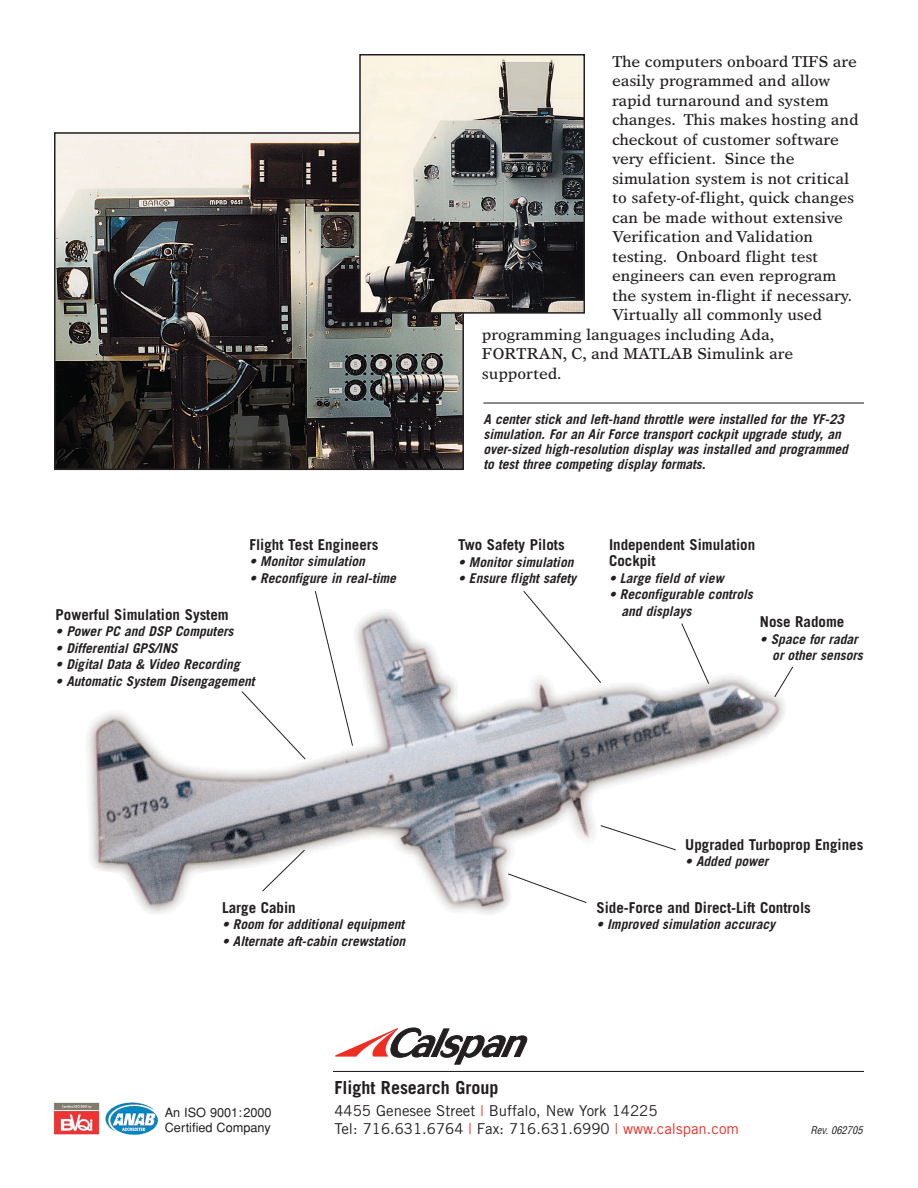
<style>
.page{position:relative;width:918px;height:1188px;background:#fff}
.page>*{position:absolute;margin:0;border:0;box-sizing:border-box;transform-origin:0 0}
.t1{font:700 18px "Trade Gothic";color:#231f20}
.t2{font:15.75px "Times Europa";letter-spacing:-.005em;color:#231f20}
.t3{font:700 15px/16.5px "Trade Gothic";color:#231f20}
.t4{font:15px/18px "Trade Gothic";color:#231f20}
.t5{font:italic 700 13.5px/15px "Trade Gothic";color:#231f20}
.t6{font:12.75px/15px "Helvetica";color:#231f20}
.t7{font:italic condensed 10.5px "Helvetica";color:#231f20}
.s1{color:#ee2e22}
</style>
<div class="page">
<hr style="left:483px;top:402px;width:381px;height:2px;background:#231f20">
<hr style="left:333px;top:1071px;width:531px;height:1px;background:#231f20">
<svg style="left:335px;top:1027px;width:192px;height:38px"></svg>
<img style="left:57px;top:135px;width:404px;height:332px">
<div style="left:54px;top:132px;width:410px;height:338px;border:2px solid #231f20"></div>
<img style="left:362px;top:57px;width:220px;height:254px">
<div style="left:359px;top:54px;width:226px;height:260px;border:2px solid #231f20"></div>
<img style="left:87px;top:611px;width:698px;height:303px">
<svg style="left:681px;top:623px;width:29px;height:62px"></svg>
<svg style="left:314px;top:591px;width:39px;height:156px"></svg>
<svg style="left:523px;top:591px;width:79px;height:93px"></svg>
<svg style="left:261px;top:849px;width:45px;height:43px"></svg>
<svg style="left:774px;top:666px;width:19px;height:32px"></svg>
<svg style="left:507px;top:873px;width:80px;height:31px"></svg>
<svg style="left:600px;top:825px;width:77px;height:26px"></svg>
<svg style="left:241px;top:691px;width:65px;height:69px"></svg>
<img style="left:105px;top:1103px;width:52px;height:32px">
<img style="left:53px;top:1102px;width:47px;height:33px">
<p class="t3" style="left:249px;top:538px;width:131px">Flight Test Engineers</p>
<p class="t5" style="left:249px;top:555px;width:117px">• Monitor simulation</p>
<p class="t5" style="left:249px;top:572px;width:148px">• Reconfigure in real-time</p>
<p class="t3" style="left:56px;top:607px;width:175px">Powerful Simulation System</p>
<p class="t5" style="left:56px;top:625px;width:180px">• Power PC and DSP Computers</p>
<p class="t5" style="left:56px;top:642px;width:124px">• Differential GPS/INS</p>
<p class="t5" style="left:56px;top:658px;width:186px">• Digital Data &amp; Video Recording</p>
<p class="t5" style="left:56px;top:675px;width:201px">• Automatic System Disengagement</p>
<p class="t2" style="left:612px;top:55px;width:246px">The computers onboard TIFS are</p>
<p class="t2" style="left:612px;top:75px;width:220px">easily programmed and allow</p>
<p class="t2" style="left:612px;top:94px;width:218px">rapid turnaround and system</p>
<p class="t2" style="left:612px;top:114px;width:248px">changes. This makes hosting and</p>
<p class="t2" style="left:612px;top:133px;width:228px">checkout of customer software</p>
<p class="t2" style="left:612px;top:153px;width:184px">very efficient. Since the</p>
<p class="t2" style="left:612px;top:172px;width:239px">simulation system is not critical</p>
<p class="t2" style="left:612px;top:192px;width:244px">to safety-of-flight, quick changes</p>
<p class="t2" style="left:612px;top:211px;width:232px">can be made without extensive</p>
<p class="t2" style="left:612px;top:231px;width:203px">Verification and Validation</p>
<p class="t2" style="left:612px;top:250px;width:208px">testing. Onboard flight test</p>
<p class="t2" style="left:612px;top:270px;width:226px">engineers can even reprogram</p>
<p class="t2" style="left:612px;top:289px;width:242px">the system in-flight if necessary.</p>
<p class="t2" style="left:612px;top:309px;width:212px">Virtually all commonly used</p>
<p class="t2" style="left:482px;top:328px;width:294px">programming languages including Ada,</p>
<p class="t2" style="left:482px;top:348px;width:313px">FORTRAN, C, and MATLAB Simulink are</p>
<p class="t2" style="left:482px;top:367px;width:81px">supported.</p>
<p class="t5" style="left:483px;top:413px;width:366px">A center stick and left-hand throttle were installed for the YF-23 simulation. For an Air Force transport cockpit upgrade study, an over-sized high-resolution display was installed and programmed to test three competing display formats.</p>
<p class="t3" style="left:458px;top:538px;width:108px">Two Safety Pilots</p>
<p class="t5" style="left:458px;top:556px;width:117px">• Monitor simulation</p>
<p class="t5" style="left:458px;top:572px;width:120px">• Ensure flight safety</p>
<p class="t3" style="left:609px;top:538px;width:148px">Independent Simulation<br>Cockpit</p>
<p class="t5" style="left:609px;top:572px;width:116px">• Large field of view</p>
<p class="t5" style="left:621px;top:587px;width:133px;line-height:16.5px;text-indent:-12px">• Reconfigurable controls and displays</p>
<p class="t3" style="left:760px;top:615px;width:86px">Nose Radome</p>
<p class="t5" style="left:772px;top:632px;width:92px;line-height:16.5px;text-indent:-12px">• Space for radar or other sensors</p>
<p class="t3" style="left:222px;top:900px;width:75px">Large Cabin</p>
<p class="t5" style="left:222px;top:918px;width:184px">• Room for additional equipment</p>
<p class="t5" style="left:222px;top:934px;width:185px">• Alternate aft-cabin crewstation</p>
<p class="t3" style="left:685px;top:838px;width:180px">Upgraded Turboprop Engines</p>
<p class="t5" style="left:685px;top:855px;width:85px">• Added power</p>
<p class="t3" style="left:596px;top:901px;width:216px">Side-Force and Direct-Lift Controls</p>
<p class="t5" style="left:596px;top:918px;width:180px">• Improved simulation accuracy</p>
<p class="t6" style="left:165px;top:1107px;width:109px">An ISO 9001:2000<br>Certified Company</p>
<h1 class="t1" style="left:334px;top:1081px;width:165px">Flight Research Group</h1>
<p class="t4" style="left:334px;top:1103px;width:406px">4455 Genesee Street <span class="s1">|</span> Buffalo, New York 14225<br>Tel: 716.631.6764 <span class="s1">|</span> Fax: 716.631.6990 <span class="s1">| www.calspan.com</span></p>
<p class="t7" style="left:810px;top:1126px;width:54px">Rev. 062705</p>
</div>
